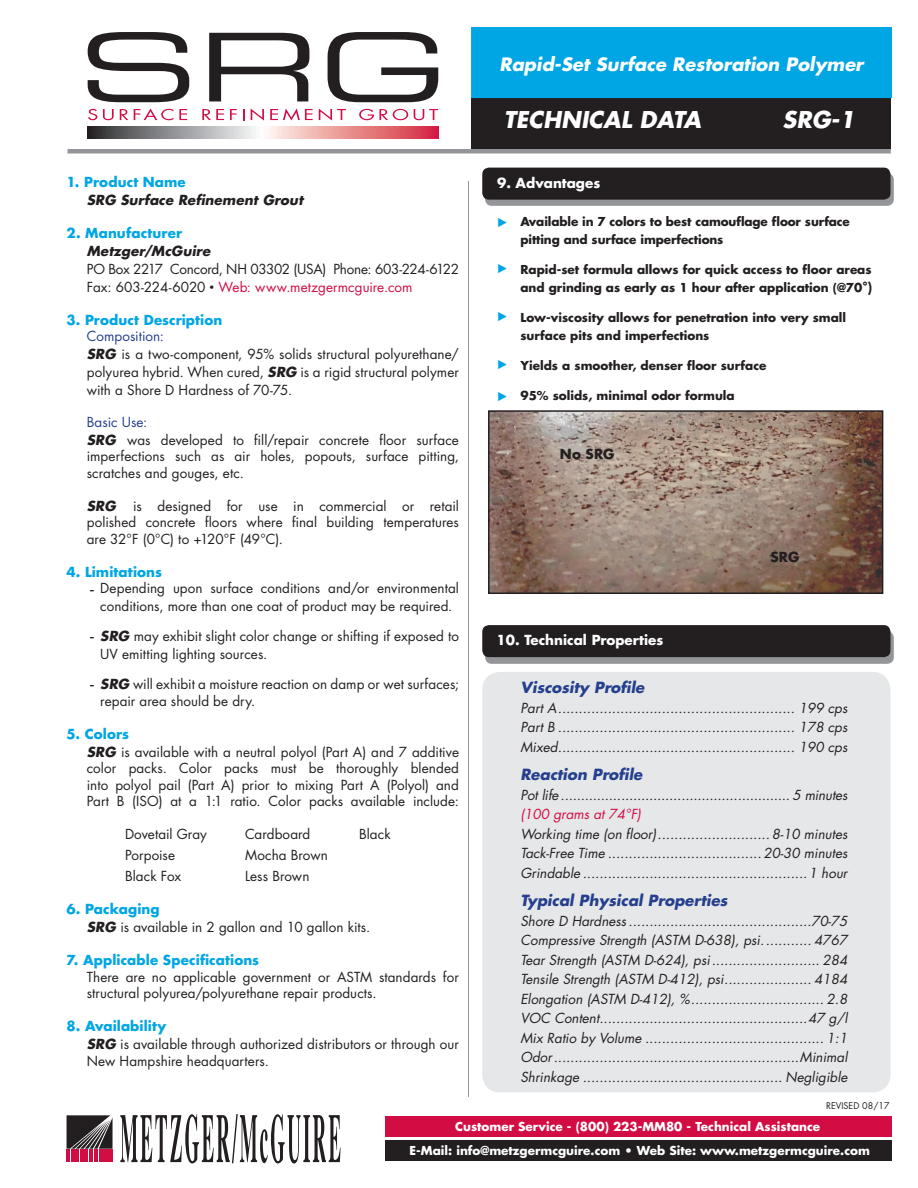
<style>
.page{position:relative;width:918px;height:1188px;background:#fff}
.page>*{position:absolute;margin:0;border:0;box-sizing:border-box;transform-origin:0 0}
.t1{font:italic 700 22.5px "Futura Std";color:#fff}
.t2{font:italic 700 18px "Futura Std";color:#fff}
.t3{font:18px "Letter Gothic Std";color:#00a6e4}
.t4{font:18px "Futura Std";color:#231f20}
.t5{font:italic 700 15px "Futura Std";color:#253f8e}
.t6{font:13.5px/16.5px "Futura Std";letter-spacing:.005em;color:#231f20}
.t7{font:italic 13.5px "Futura Std";color:#231f20}
.t8{font:700 13.5px "Futura Std";letter-spacing:.005em;color:#00a6e4}
.t9{font:13.5px "Futura Std";letter-spacing:-.025em;color:#231f20}
.t10{font:italic 700 13.5px "Futura Std";letter-spacing:.005em;color:#231f20}
.t11{font:13.5px "Futura Std";letter-spacing:.005em;color:#d20d44}
.t12{font:700 13.5px "Futura Std";color:#fff}
.t13{font:13.5px "Futura Std";color:#253f8e}
.t14{font:italic 13.5px "Futura Std";color:#d20d44}
.t15{font:700 13.5px "Futura Std";letter-spacing:.005em;color:#231f20}
.t16{font:700 12px/18px "Futura Std";color:#231f20}
.t17{font:700 12px "Futura Std";color:#fff}
.t18{font:9px "Futura Std";color:#231f20}
.s1{color:#231f20}
.s2{font-family:"Tw Cen";color:#231f20}
.s3{font-weight:700;font-style:italic}
.s4{font-size:13.5px}
</style>
<div class="page">
<div style="left:485px;top:631px;width:409px;height:32px;background:linear-gradient(to right,#8e8f92,#8e9093)"></div>
<div style="left:482px;top:625px;width:409px;height:32px;background:#231f20;border-radius:7px"></div>
<div style="left:485px;top:174px;width:409px;height:32px;background:#939598"></div>
<div style="left:482px;top:168px;width:409px;height:32px;background:#231f20;border-radius:7px"></div>
<img style="left:490px;top:412px;width:391px;height:180px">
<div style="left:488px;top:410px;width:395px;height:184px;border:1px solid #231f20"></div>
<hr style="left:468px;top:181px;width:1px;height:916px;background:#939598">
<div style="left:472px;top:97px;width:419px;height:52px;background:#231f20"></div>
<div style="left:471px;top:27px;width:421px;height:71px;background:#00a6e4"></div>
<div style="left:68px;top:149px;width:823px;height:5px;background:#939598"></div>
<div style="left:385px;top:1116px;width:506px;height:21px;background:#d20d44"></div>
<div style="left:385px;top:1140px;width:506px;height:21px;background:#231f20"></div>
<svg style="left:120px;top:1114px;width:221px;height:50px"></svg>
<svg style="left:67px;top:1115px;width:46px;height:47px;background:#713e4d"></svg>
<div style="left:482px;top:672px;width:409px;height:420px;background:#e6e7e9;border-radius:18px"></div>
<svg style="left:88px;top:32px;width:101px;height:70px"></svg>
<svg style="left:209px;top:33px;width:100px;height:68px"></svg>
<svg style="left:328px;top:32px;width:110px;height:70px"></svg>
<svg style="left:88px;top:109px;width:9px;height:11px"></svg>
<svg style="left:103px;top:109px;width:11px;height:11px"></svg>
<svg style="left:120px;top:109px;width:8px;height:11px"></svg>
<svg style="left:134px;top:108px;width:39px;height:12px"></svg>
<svg style="left:179px;top:109px;width:8px;height:11px"></svg>
<svg style="left:202px;top:109px;width:22px;height:11px"></svg>
<svg style="left:230px;top:109px;width:7px;height:11px"></svg>
<svg style="left:251px;top:109px;width:13px;height:12px"></svg>
<svg style="left:270px;top:108px;width:43px;height:13px"></svg>
<svg style="left:319px;top:109px;width:27px;height:12px"></svg>
<svg style="left:359px;top:109px;width:49px;height:11px"></svg>
<svg style="left:414px;top:109px;width:24px;height:11px"></svg>
<svg style="left:88px;top:127px;width:350px;height:12px;background:#be9294"></svg>
<p class="t2" style="left:499px;top:53px;width:365px">Rapid-Set Surface Restoration Polymer</p>
<p class="t8" style="left:67px;top:173px;width:121px">1. Product Name</p>
<p class="t10" style="left:87px;top:191px;width:218px">SRG Surface Refinement Grout</p>
<p class="t8" style="left:67px;top:224px;width:117px">2. Manufacturer</p>
<p class="t10" style="left:87px;top:242px;width:125px">Metzger/McGuire</p>
<p class="t9" style="left:87px;top:260px;width:374px">PO Box 2217 Concord, NH 03302 (USA) Phone: 603-224-6122</p>
<p class="t11" style="left:87px;top:278px;width:327px"><span class="s1">Fax: 603-224-6020</span> <span class="s2">•</span> Web: www.metzgermcguire.com</p>
<p class="t8" style="left:67px;top:311px;width:157px">3. Product Description</p>
<p class="t13" style="left:87px;top:328px;width:79px">Composition:</p>
<p class="t6" style="left:87px;top:345px;width:374px;line-height:18px;text-align:justify"><span class="s3">SRG</span> is a two-component, 95% solids structural polyurethane/ polyurea hybrid. When cured, <span class="s3">SRG</span> is a rigid structural polymer with a Shore D Hardness of 70-75.</p>
<p class="t13" style="left:87px;top:413px;width:62px">Basic Use:</p>
<p class="t6" style="left:87px;top:432px;width:374px;text-align:justify"><span class="s3">SRG</span> was developed to fill/repair concrete floor surface imperfections such as air holes, popouts, surface pitting, scratches and gouges, etc.</p>
<p class="t10" style="left:87px;top:497px;width:30px">SRG</p>
<p class="t6" style="left:87px;top:498px;width:374px;text-align:justify;text-indent:46px">is designed for use in commercial or retail polished concrete floors where final building temperatures are 32°F (0°C) to +120°F (49°C).</p>
<p class="t8" style="left:67px;top:563px;width:97px">4. Limitations</p>
<p class="t6" style="left:100px;top:579px;width:360px;line-height:18px">Depending upon surface conditions and/or environmental conditions, more than one coat of product may be required.</p>
<p class="t6" style="left:100px;top:627px;width:360px;line-height:18px"><span class="s3">SRG</span> may exhibit slight color change or shifting if exposed to<br>UV emitting lighting sources.</p>
<p class="t6" style="left:100px;top:676px;width:360px"><span class="s3">SRG</span> will exhibit a moisture reaction on damp or wet surfaces; repair area should be dry.</p>
<p class="t8" style="left:67px;top:725px;width:64px">5. Colors</p>
<p class="t6" style="left:87px;top:744px;width:374px;text-align:justify"><span class="s3">SRG</span> is available with a neutral polyol (Part A) and 7 additive color packs. Color packs must be thoroughly blended into polyol pail (Part A) prior to mixing Part A (Polyol) and Part B (ISO) at a 1:1 ratio. Color packs available include:</p>
<p class="t6" style="left:125px;top:826px;width:84px">Dovetail Gray</p>
<p class="t6" style="left:245px;top:826px;width:67px">Cardboard</p>
<p class="t6" style="left:359px;top:826px;width:33px">Black</p>
<p class="t6" style="left:125px;top:847px;width:52px">Porpoise</p>
<p class="t6" style="left:245px;top:847px;width:84px">Mocha Brown</p>
<p class="t6" style="left:125px;top:868px;width:58px">Black Fox</p>
<p class="t6" style="left:245px;top:868px;width:66px">Less Brown</p>
<p class="t8" style="left:67px;top:900px;width:95px">6. Packaging</p>
<p class="t6" style="left:87px;top:919px;width:285px"><span class="s3">SRG</span> is available in 2 gallon and 10 gallon kits.</p>
<p class="t8" style="left:67px;top:951px;width:194px">7. Applicable Specifications</p>
<p class="t6" style="left:87px;top:969px;width:374px">There are no applicable government or ASTM standards for structural polyurea/polyurethane repair products.</p>
<p class="t8" style="left:67px;top:1017px;width:101px">8. Availability</p>
<p class="t6" style="left:87px;top:1036px;width:374px"><span class="s3">SRG</span> is available through authorized distributors or through our<br>New Hampshire headquarters.</p>
<p class="t4" style="left:90px;top:577px;width:5px">-</p>
<p class="t4" style="left:90px;top:624px;width:5px">-</p>
<p class="t4" style="left:90px;top:671px;width:5px">-</p>
<p class="t1" style="left:504px;top:104px;width:199px">TECHNICAL DATA</p>
<p class="t1" style="left:783px;top:104px;width:74px">SRG-1</p>
<p class="t12" style="left:497px;top:174px;width:105px">9. Advantages</p>
<p class="t3" style="left:497px;top:212px;width:12px">▶</p>
<p class="t3" style="left:497px;top:259px;width:12px">▶</p>
<p class="t3" style="left:497px;top:307px;width:12px">▶</p>
<p class="t3" style="left:497px;top:355px;width:12px">▶</p>
<p class="t3" style="left:497px;top:386px;width:12px">▶</p>
<p class="t16" style="left:520px;top:212px;width:331px">Available in 7 colors to best camouflage floor surface pitting and surface imperfections</p>
<p class="t16" style="left:520px;top:260px;width:353px">Rapid-set formula allows for quick access to floor areas and grinding as early as 1 hour after application (@70<span class="s4">°)</span></p>
<p class="t16" style="left:520px;top:308px;width:327px">Low-viscosity allows for penetration into very small surface pits and imperfections</p>
<p class="t16" style="left:520px;top:356px;width:248px">Yields a smoother, denser floor surface</p>
<p class="t16" style="left:520px;top:386px;width:216px">95% solids, minimal odor formula</p>
<p class="t15" style="left:560px;top:444px;width:56px">No SRG</p>
<p class="t15" style="left:770px;top:548px;width:30px">SRG</p>
<p class="t12" style="left:497px;top:631px;width:168px">10. Technical Properties</p>
<p class="t5" style="left:520px;top:678px;width:125px">Viscosity Profile</p>
<p class="t7" style="left:520px;top:699px;width:329px">Part A......................................................... 199 cps</p>
<p class="t7" style="left:520px;top:719px;width:329px">Part B ......................................................... 178 cps</p>
<p class="t7" style="left:520px;top:738px;width:329px">Mixed......................................................... 190 cps</p>
<p class="t5" style="left:520px;top:765px;width:123px">Reaction Profile</p>
<p class="t7" style="left:520px;top:786px;width:329px">Pot life ......................................................... 5 minutes</p>
<p class="t14" style="left:520px;top:806px;width:122px">(100 grams at 74°F)</p>
<p class="t7" style="left:520px;top:825px;width:329px">Working time (on floor)...........................8-10 minutes</p>
<p class="t7" style="left:520px;top:845px;width:329px">Tack-Free Time .....................................20-30 minutes</p>
<p class="t7" style="left:520px;top:864px;width:329px">Grindable ......................................................1 hour</p>
<p class="t5" style="left:520px;top:891px;width:209px">Typical Physical Properties</p>
<p class="t7" style="left:520px;top:912px;width:329px">Shore D Hardness ............................................70-75</p>
<p class="t7" style="left:520px;top:932px;width:329px">Compressive Strength (ASTM D-638), psi............ 4767</p>
<p class="t7" style="left:520px;top:951px;width:329px">Tear Strength (ASTM D-624), psi.......................... 284</p>
<p class="t7" style="left:520px;top:971px;width:329px">Tensile Strength (ASTM D-412), psi..................... 4184</p>
<p class="t7" style="left:520px;top:990px;width:329px">Elongation (ASTM D-412), %................................ 2.8</p>
<p class="t7" style="left:520px;top:1010px;width:329px">VOC Content..................................................47 g/l</p>
<p class="t7" style="left:520px;top:1029px;width:329px">Mix Ratio by Volume ........................................... 1:1</p>
<p class="t7" style="left:520px;top:1049px;width:329px">Odor...........................................................Minimal</p>
<p class="t7" style="left:520px;top:1068px;width:329px">Shrinkage ................................................ Negligible</p>
<p class="t18" style="left:826px;top:1100px;width:65px">REVISED 08/17</p>
<p class="t17" style="left:455px;top:1119px;width:366px">Customer Service - (800) 223-MM80 - Technical Assistance</p>
<p class="t17" style="left:410px;top:1143px;width:462px">E-Mail: info@metzgermcguire.com • Web Site: www.metzgermcguire.com</p>
</div>
